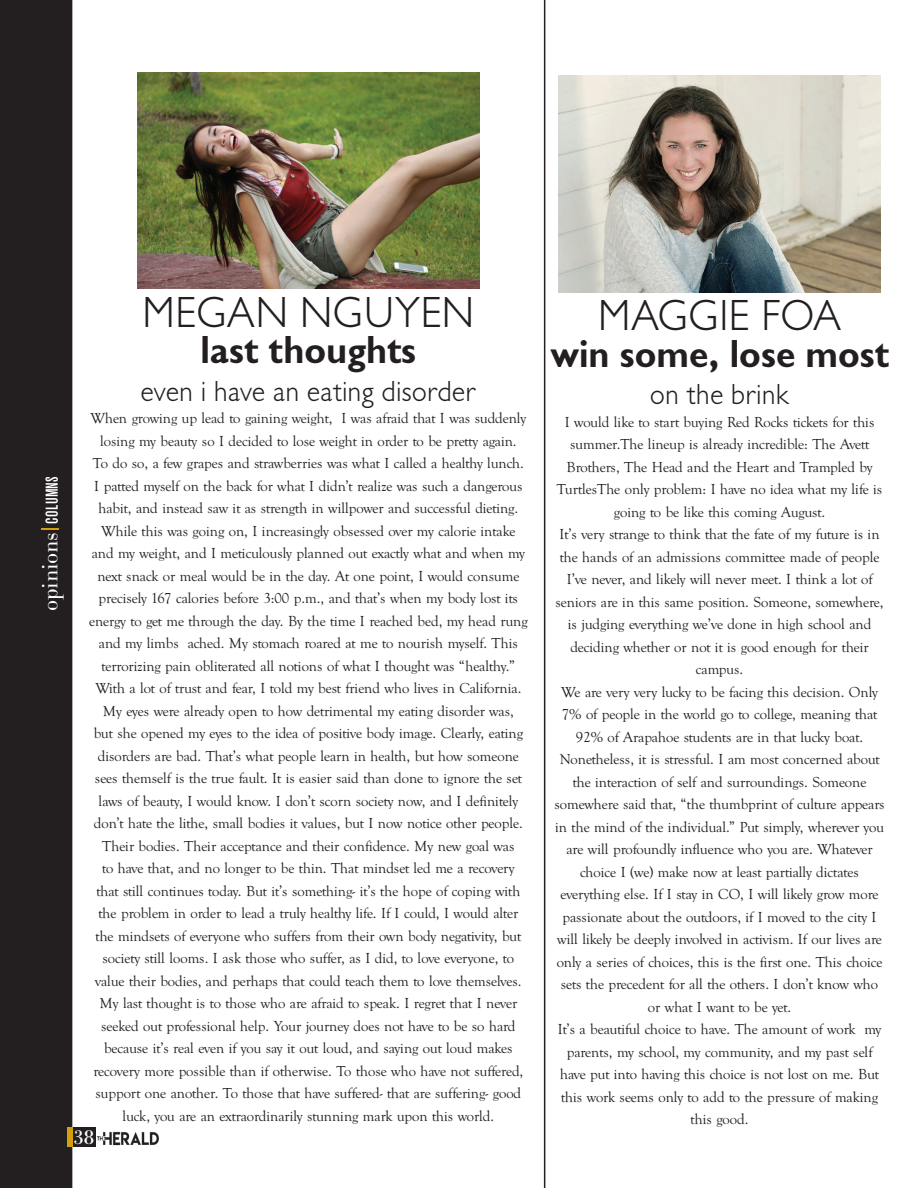
<style>
.page{position:relative;width:918px;height:1188px;background:#fff}
.page>*{position:absolute;margin:0;border:0;box-sizing:border-box;transform-origin:0 0}
.Photo_Credit_Font{font:45px "AHJ Chantilly LH";color:#231f20}
.Photo_Credit_Font-2{font:700 40.5px "AHJ Chantilly";color:#231f20}
.Photo_Credit_Font-3{font:30px "AHJ Chantilly LH";color:#231f20}
.Photo_Credit_Font-4{font:300 23.55px "AHJ Bodoni Recut";letter-spacing:-.01em;color:#fff}
.t1{font:21px "AHJ Bodoni Recut";color:#fff}
.t2{font:condensed 18px "AHJ Craft Gothic";letter-spacing:.015em;color:#fff}
.Photo_Credit_Font-5{font:15px/22.5px "AHJ Goudy Old Style";color:#231f20;text-align:center}
</style>
<div class="page">
<div style="left:0;top:0;width:72px;height:1188px;background:#231f20"></div>
<svg style="left:41px;top:528px;width:18px;height:1px"></svg>
<div style="left:72px;top:1128px;width:24px;height:19px;background:#231f20"></div>
<div style="left:67px;top:1128px;width:5px;height:19px;background:#d49f0c"></div>
<img style="left:97px;top:1131px;width:62px;height:15px">
<hr style="left:544px;top:0;width:1px;height:1188px;background:#231f20">
<img style="left:137px;top:72px;width:342px;height:217px">
<img style="left:559px;top:76px;width:322px;height:216px">
<p class="t2" style="left:42px;top:524px;width:49px;rotate:-90deg">COLUMNS</p>
<p class="Photo_Credit_Font-4" style="left:37px;top:611px;width:80px;rotate:-90deg">opinions</p>
<p class="Photo_Credit_Font" style="left:142px;top:288px;width:334px">MEGAN NGUYEN</p>
<p class="Photo_Credit_Font-2" style="left:200px;top:327px;width:217px">last thoughts</p>
<p class="Photo_Credit_Font-3" style="left:140px;top:375px;width:337px">even i have an eating disorder</p>
<p class="Photo_Credit_Font-5" style="left:91px;top:408px;width:437px">When growing up lead to gaining weight, I was afraid that I was suddenly losing my beauty so I decided to lose weight in order to be pretty again.</p>
<p class="Photo_Credit_Font-5" style="left:93px;top:453px;width:432px;text-align:justify">To do so, a few grapes and strawberries was what I called a healthy lunch.<br>I patted myself on the back for what I didn’t realize was such a dangerous habit, and instead saw it as strength in willpower and successful dieting.</p>
<p class="Photo_Credit_Font-5" style="left:89px;top:520px;width:440px">While this was going on, I increasingly obsessed over my calorie intake and my weight, and I meticulously planned out exactly what and when my next snack or meal would be in the day. At one point, I would consume precisely 167 calories before 3:00 p.m., and that’s when my body lost its energy to get me through the day. By the time I reached bed, my head rung and my limbs ached. My stomach roared at me to nourish myself. This terrorizing pain obliterated all notions of what I thought was “healthy.”</p>
<p class="Photo_Credit_Font-5" style="left:94px;top:678px;width:431px">With a lot of trust and fear, I told my best friend who lives in California.<br>My eyes were already open to how detrimental my eating disorder was, but she opened my eyes to the idea of positive body image. Clearly, eating disorders are bad. That’s what people learn in health, but how someone sees themself is the true fault. It is easier said than done to ignore the set laws of beauty, I would know. I don’t scorn society now, and I definitely don’t hate the lithe, small bodies it values, but I now notice other people.<br>Their bodies. Their acceptance and their confidence. My new goal was<br>to have that, and no longer to be thin. That mindset led me a recovery that still continues today. But it’s something- it’s the hope of coping with the problem in order to lead a truly healthy life. If I could, I would alter the mindsets of everyone who suffers from their own body negativity, but society still looms. I ask those who suffer, as I did, to love everyone, to value their bodies, and perhaps that could teach them to love themselves.</p>
<p class="Photo_Credit_Font-5" style="left:93px;top:993px;width:431px">My last thought is to those who are afraid to speak. I regret that I never seeked out professional help. Your journey does not have to be so hard because it’s real even if you say it out loud, and saying out loud makes recovery more possible than if otherwise. To those who have not suffered, support one another. To those that have suffered- that are suffering- good luck, you are an extraordinarily stunning mark upon this world.</p>
<p class="t1" style="left:73px;top:1126px;width:22px">38</p>
<p class="Photo_Credit_Font" style="left:598px;top:292px;width:245px">MAGGIE FOA</p>
<p class="Photo_Credit_Font-2" style="left:550px;top:331px;width:340px">win some, lose most</p>
<p class="Photo_Credit_Font-3" style="left:650px;top:378px;width:141px">on the brink</p>
<p class="Photo_Credit_Font-5" style="left:557px;top:411px;width:327px">I would like to start buying Red Rocks tickets for this summer.The lineup is already incredible: The Avett Brothers, The Head and the Heart and Trampled by TurtlesThe only problem: I have no idea what my life is going to be like this coming August.</p>
<p class="Photo_Credit_Font-5" style="left:556px;top:523px;width:330px">It’s very strange to think that the fate of my future is in the hands of an admissions committee made of people I’ve never, and likely will never meet. I think a lot of seniors are in this same position. Someone, somewhere, is judging everything we’ve done in high school and deciding whether or not it is good enough for their campus.</p>
<p class="Photo_Credit_Font-5" style="left:561px;top:681px;width:318px">We are very very lucky to be facing this decision. Only<br>7% of people in the world go to college, meaning that<br>92% of Arapahoe students are in that lucky boat.</p>
<p class="Photo_Credit_Font-5" style="left:554px;top:748px;width:332px">Nonetheless, it is stressful. I am most concerned about the interaction of self and surroundings. Someone somewhere said that, “the thumbprint of culture appears in the mind of the individual.” Put simply, wherever you are will profoundly influence who you are. Whatever choice I (we) make now at least partially dictates everything else. If I stay in CO, I will likely grow more passionate about the outdoors, if I moved to the city I will likely be deeply involved in activism. If our lives are only a series of choices, this is the first one. This choice sets the precedent for all the others. I don’t know who or what I want to be yet.</p>
<p class="Photo_Credit_Font-5" style="left:558px;top:1018px;width:325px">It’s a beautiful choice to have. The amount of work my parents, my school, my community, and my past self have put into having this choice is not lost on me. But this work seems only to add to the pressure of making this good.</p>
</div>
